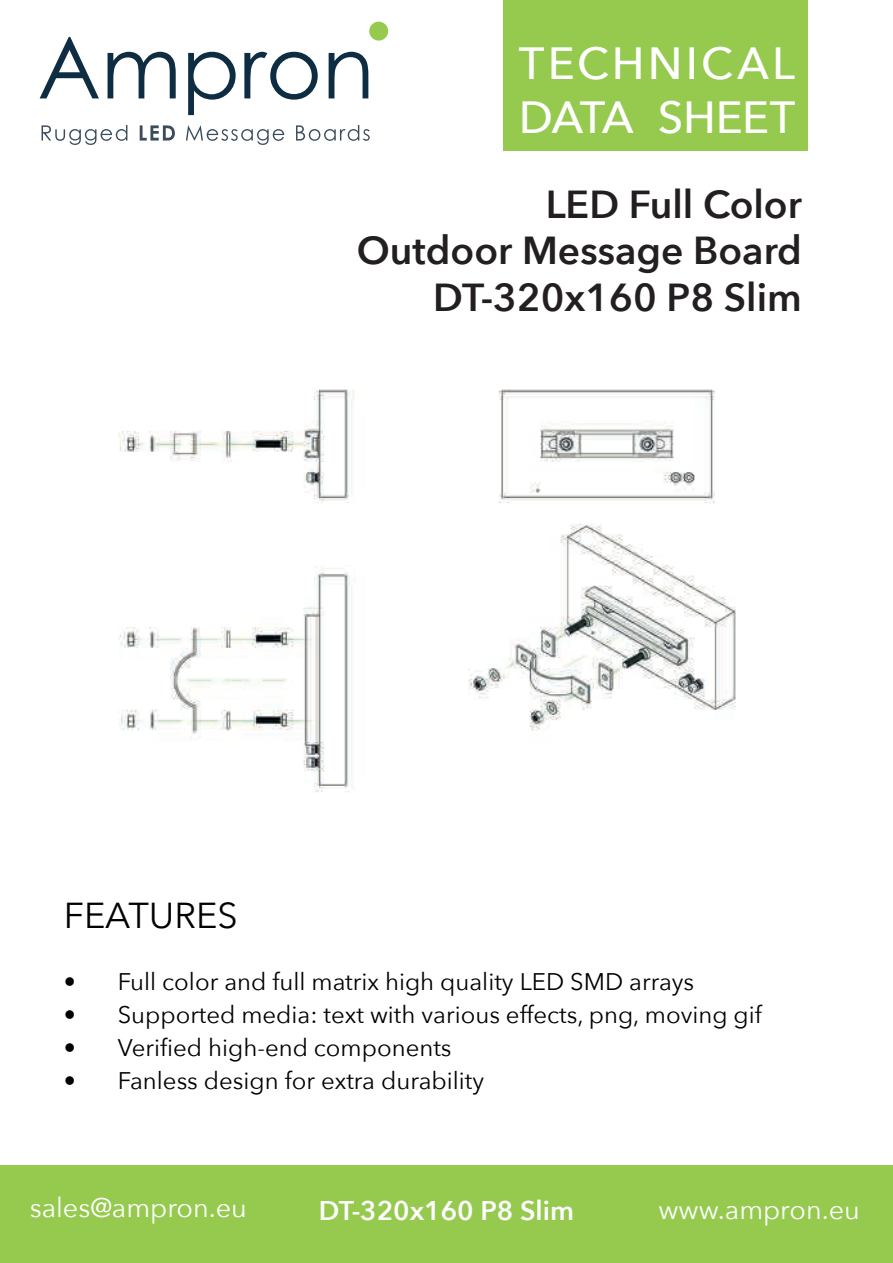
<style>
.page{position:relative;width:893px;height:1263px;background:#fff}
.page>*{position:absolute;margin:0;border:0;box-sizing:border-box;transform-origin:0 0}
.t1{font:500 45px/54px "Avenir Next";letter-spacing:.05em;color:#fff}
.t2{font:600 39px/46.8px "Avenir Next";color:#231f20;text-align:right}
.t3{font:36px "Avenir Next";color:#000001}
.t4{font:27px "Avenir Next";color:#fff}
.t5{font:600 27px "Avenir Next";color:#fff}
.t6{font:24px "Avenir Next";color:#000001}
</style>
<div class="page">
<div style="left:0;top:1166px;width:893px;height:97px;background:#95ca4f"></div>
<div style="left:503px;top:0;width:305px;height:151px;background:#95ca4f"></div>
<svg style="left:40px;top:37px;width:328px;height:78px"></svg>
<svg style="left:42px;top:125px;width:317px;height:16px"></svg>
<div style="left:369px;top:22px;width:19px;height:19px;background:#96ca4f;border-radius:50%"></div>
<img style="left:118px;top:389px;width:618px;height:403px">
<h1 class="t1" style="left:519px;top:37px;width:278px">TECHNICAL<br>DATA SHEET</h1>
<h2 class="t2" style="left:357px;top:184px;width:447px">LED Full Color<br>Outdoor Message Board<br>DT-320x160 P8 Slim</h2>
<h3 class="t3" style="left:64px;top:900px;width:175px">FEATURES</h3>
<p class="t6" style="left:64px;top:971px;width:632px">• Full color and full matrix high quality LED SMD arrays</p>
<p class="t6" style="left:64px;top:1005px;width:699px">• Supported media: text with various effects, png, moving gif</p>
<p class="t6" style="left:64px;top:1027px;width:389px">• Veriied high-end components</p>
<p class="t6" style="left:64px;top:1071px;width:422px">• Fanless design for extra durability</p>
<p class="t4" style="left:30px;top:1196px;width:219px">sales@ampron.eu</p>
<p class="t5" style="left:319px;top:1195px;width:257px">DT-320x160 P8 Slim</p>
<p class="t4" style="left:658px;top:1199px;width:203px">www.ampron.eu</p>
</div>
